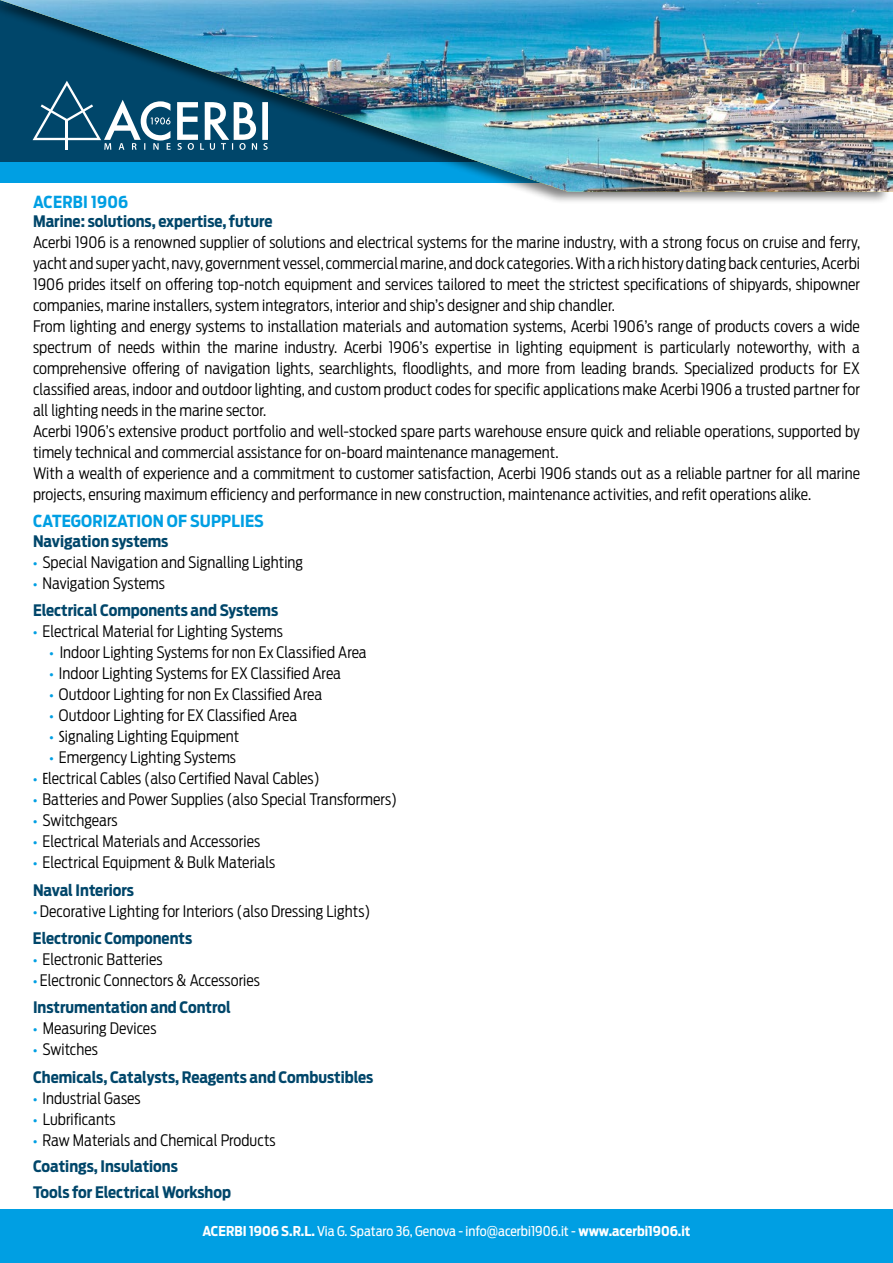
<style>
.page{position:relative;width:893px;height:1263px;background:#fff}
.page>*{position:absolute;margin:0;border:0;box-sizing:border-box;transform-origin:0 0}
.t1{font:700 16.5px "Antenna Cond";letter-spacing:.01em;color:#009fe3}
.t2{font:300 15.75px/21px "Antenna Cond";letter-spacing:.005em;color:#000}
.t3{font:700 15.75px/27.3px "Antenna Cond";color:#00466a}
.t4{font:13.5px "Antenna Cond";color:#fff}
.s1{font-family:"Myriad Pro";font-weight:400;font-stretch:condensed;font-size:16.5px;color:#009fe3}
.s2{font-weight:300;color:#000}
.s3{font-family:"Myriad Pro";font-weight:400;font-stretch:condensed;font-size:16.5px}
.s4{font-weight:700;color:#00466a}
.s5{font-weight:700}
</style>
<div class="page">
<div style="left:0;top:1209px;width:893px;height:54px;background:#009fe3"></div>
<div style="left:0;top:0;width:891px;height:205px;background:#000;opacity:.5"></div>
<img style="left:0;top:0;width:893px;height:192px">
<svg style="left:177px;top:102px;width:91px;height:48px"></svg>
<svg style="left:33px;top:81px;width:138px;height:69px"></svg>
<p class="t1" style="left:33px;top:192px;width:97px">ACERBI 1906</p>
<p class="t3" style="left:33px;top:208px;width:241px">Marine: solutions, expertise, future</p>
<p class="t2" style="left:33px;top:232px;width:829px">Acerbi 1906 is a renowned supplier of solutions and electrical systems for the marine industry, with a strong focus on cruise and ferry, yacht and super yacht, navy, government vessel, commercial marine, and dock categories. With a rich history dating back centuries, Acerbi 1906 prides itself on offering top-notch equipment and services tailored to meet the strictest specifications of shipyards, shipowner companies, marine installers, system integrators, interior and ship’s designer and ship chandler.<br>From lighting and energy systems to installation materials and automation systems, Acerbi 1906’s range of products covers a wide spectrum of needs within the marine industry. Acerbi 1906’s expertise in lighting equipment is particularly noteworthy, with a comprehensive offering of navigation lights, searchlights, floodlights, and more from leading brands. Specialized products for EX classified areas, indoor and outdoor lighting, and custom product codes for specific applications make Acerbi 1906 a trusted partner for all lighting needs in the marine sector.<br>Acerbi 1906’s extensive product portfolio and well-stocked spare parts warehouse ensure quick and reliable operations, supported by timely technical and commercial assistance for on-board maintenance management.<br>With a wealth of experience and a commitment to customer satisfaction, Acerbi 1906 stands out as a reliable partner for all marine projects, ensuring maximum efficiency and performance in new construction, maintenance activities, and refit operations alike.</p>
<p class="t1" style="left:33px;top:511px;width:232px">CATEGORIZATION OF SUPPLIES</p>
<p class="t3" style="left:33px;top:528px;width:137px">Navigation systems</p>
<p class="t2" style="left:33px;top:552px;width:272px"><span class="s1">•</span> Special Navigation and Signalling Lighting</p>
<p class="t3" style="left:33px;top:570px;width:247px"><span class="s1">•</span> <span class="s2">Navigation Systems<br></span>Electrical Components and Systems</p>
<p class="t2" style="left:33px;top:621px;width:251px"><span class="s1">•</span> Electrical Material for Lighting Systems</p>
<p class="t2" style="left:50px;top:642px;width:319px"><span class="s1">•</span> Indoor Lighting Systems for non Ex Classified Area</p>
<p class="t2" style="left:50px;top:663px;width:293px"><span class="s1">•</span> Indoor Lighting Systems for EX Classified Area</p>
<p class="t2" style="left:50px;top:684px;width:274px"><span class="s1">•</span> Outdoor Lighting for non Ex Classified Area</p>
<p class="t2" style="left:50px;top:705px;width:249px"><span class="s1">•</span> Outdoor Lighting for EX Classified Area</p>
<p class="t2" style="left:50px;top:726px;width:191px"><span class="s1">•</span> <span class="s3">S</span>ignaling Lighting Equipment</p>
<p class="t2" style="left:50px;top:747px;width:188px"><span class="s1">•</span> Emergency Lighting Systems</p>
<p class="t2" style="left:33px;top:768px;width:288px"><span class="s1">•</span> <span class="s3">E</span>lectrical Cables (also Certified Naval Cables)</p>
<p class="t2" style="left:33px;top:789px;width:366px"><span class="s1">•</span> Batteries and Power Supplies (also Special Transformers)</p>
<p class="t2" style="left:33px;top:810px;width:86px"><span class="s1">•</span> Switchgears</p>
<p class="t2" style="left:33px;top:831px;width:229px"><span class="s1">•</span> Electrical Materials and Accessories</p>
<p class="t2" style="left:33px;top:849px;width:244px;line-height:27.3px"><span class="s1">•</span> Electrical Equipment &amp; Bulk Materials<br><span class="s4">Naval Interiors</span></p>
<p class="t2" style="left:33px;top:897px;width:339px;line-height:27.3px"><span class="s1">•</span> Decorative Lighting for Interiors (also Dressing Lights)<br><span class="s4">Electronic Components</span></p>
<p class="t2" style="left:33px;top:949px;width:131px"><span class="s1">•</span> Electronic Batteries</p>
<p class="t2" style="left:33px;top:967px;width:228px;line-height:27.3px"><span class="s1">•</span> Electronic Connectors &amp; Accessories<br><span class="s4">Instrumentation and Control</span></p>
<p class="t2" style="left:33px;top:1018px;width:125px"><span class="s1">•</span> Measuring Devices</p>
<p class="t3" style="left:33px;top:1036px;width:342px"><span class="s1">•</span> <span class="s2">Switches<br></span>Chemicals, Catalysts, Reagents and Combustibles</p>
<p class="t2" style="left:33px;top:1087px;width:109px"><span class="s1">•</span> Industrial Gases</p>
<p class="t2" style="left:33px;top:1108px;width:84px"><span class="s1">•</span> Lubrificants</p>
<p class="t3" style="left:33px;top:1127px;width:244px;line-height:26.4px"><span class="s1">•</span> <span class="s2">Raw Materials and Chemical Products<br></span>Coatings, Insulations<br>Tools for Electrical Workshop</p>
<p class="t4" style="left:202px;top:1223px;width:490px"><span class="s5">ACERBI 1906 S.R.L.</span> Via G. Spataro 36, Genova - info@acerbi1906.it - <span class="s5">www.acerbi1906.it</span></p>
</div>
